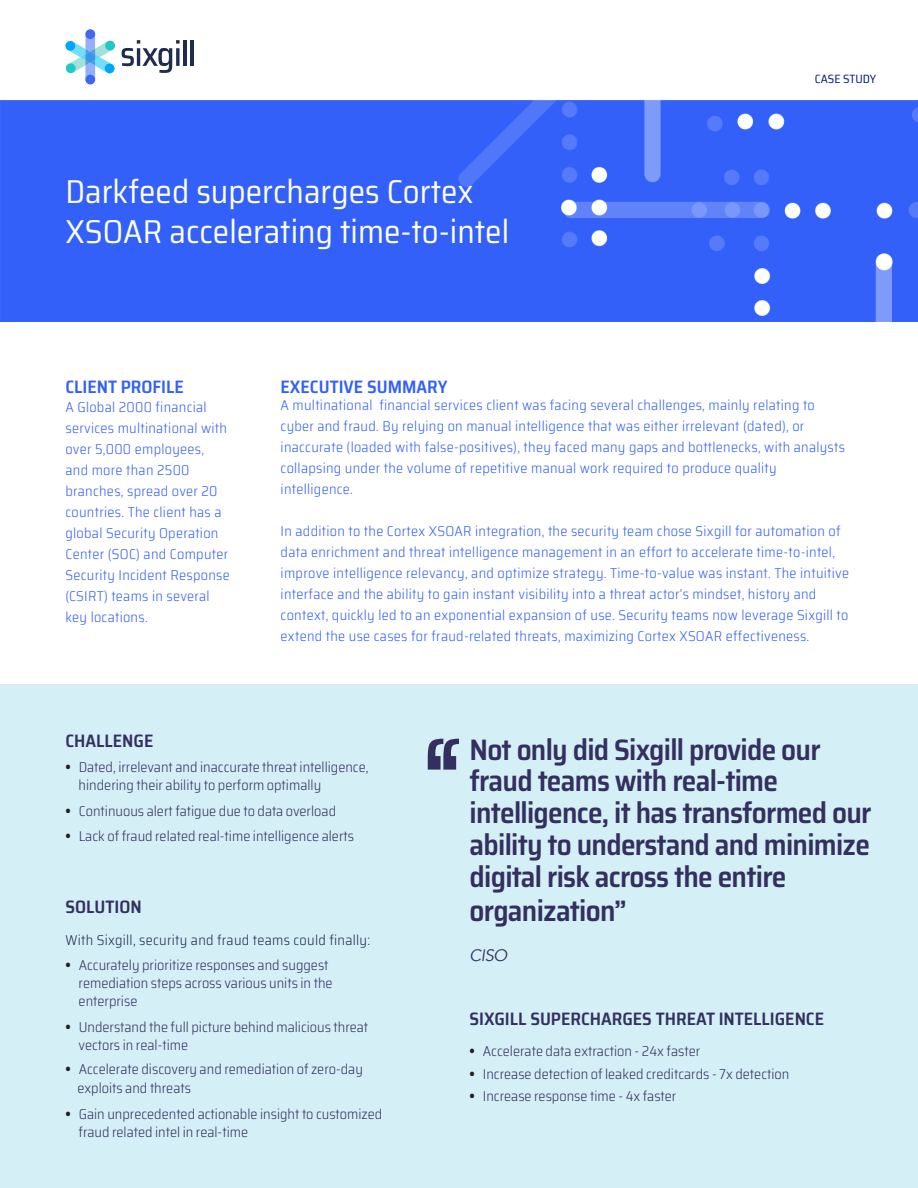
<style>
.page{position:relative;width:918px;height:1188px;background:#fff}
.page>*{position:absolute;margin:0;border:0;box-sizing:border-box;transform-origin:0 0}
.t1{font:semi-condensed 33.15px/39.8px "Saira";color:#fff}
.t2{font:600 semi-condensed 29.7px/31.8px "Saira";letter-spacing:-.025em;color:#33305f}
.t3{font:600 semi-condensed 18px "Saira";color:#33305f}
.t4{font:600 semi-condensed 18px "Saira";color:#3360f9}
.t5{font:italic 16.5px "Avenir";color:#33305f}
.t6{font:300 semi-condensed 14.25px/21px "Saira";letter-spacing:.02em;color:#3360f9}
.t7{font:300 semi-condensed 14.25px/18px "Saira";color:#33305f}
.t8{font:300 semi-condensed 14.25px "Saira";letter-spacing:.02em;color:#1f2b4f}
.t9{font:semi-condensed 12px "Saira";color:#01157c}
.s1{font-family:"Open Sans";font-weight:700;font-stretch:normal;color:#231f20}
</style>
<div class="page">
<div style="left:0;top:685px;width:918px;height:503px;background:#d5eff7"></div>
<div style="left:0;top:101px;width:918px;height:220px;background:#3360f9"></div>
<svg style="left:122px;top:40px;width:58px;height:33px"></svg>
<svg style="left:176px;top:48px;width:4px;height:18px"></svg>
<hr style="left:183px;top:40px;width:4px;height:26px;background:#1f2b4f">
<hr style="left:191px;top:40px;width:3px;height:26px;background:#1f2b4f">
<svg style="left:65px;top:29px;width:50px;height:55px"></svg>
<div style="left:85px;top:29px;width:10px;height:10px;background:#4066f2;border-radius:50%"></div>
<div style="left:105px;top:64px;width:9px;height:9px;background:#00a6f7;border-radius:50%"></div>
<div style="left:66px;top:41px;width:9px;height:10px;background:#00a6f7;border-radius:50%"></div>
<div style="left:85px;top:75px;width:10px;height:9px;background:#4066f2;border-radius:50%"></div>
<div style="left:105px;top:41px;width:10px;height:9px;background:#1fc9c9;border-radius:50%"></div>
<div style="left:66px;top:63px;width:10px;height:10px;background:#1fc9c9;border-radius:50%"></div>
<svg style="left:428px;top:739px;width:31px;height:31px"></svg>
<p class="t1" style="left:65px;top:171px;width:445px">Darkfeed supercharges Cortex<br>XSOAR accelerating time-to-intel</p>
<p class="t9" style="left:815px;top:70px;width:63px">CASE STUDY</p>
<p class="t4" style="left:65px;top:373px;width:120px">CLIENT PROFILE</p>
<p class="t6" style="left:65px;top:396px;width:166px">A Global 2000 financial services multinational with over 5,000 employees, and more than 2500 branches, spread over 20 countries. The client has a global Security Operation<br>Center (SOC) and Computer<br>Security Incident Response (CSIRT) teams in several key locations.</p>
<p class="t4" style="left:281px;top:373px;width:168px">EXECUTIVE SUMMARY</p>
<p class="t6" style="left:281px;top:394px;width:566px">A multinational financial services client was facing several challenges, mainly relating to cyber and fraud. By relying on manual intelligence that was either irrelevant (dated), or inaccurate (loaded with false-positives), they faced many gaps and bottlenecks, with analysts collapsing under the volume of repetitive manual work required to produce quality intelligence.</p>
<p class="t6" style="left:281px;top:520px;width:570px">In addition to the Cortex XSOAR integration, the security team chose Sixgill for automation of data enrichment and threat intelligence management in an effort to accelerate time-to-intel, improve intelligence relevancy, and optimize strategy. Time-to-value was instant. The intuitive interface and the ability to gain instant visibility into a threat actor’s mindset, history and context, quickly led to an exponential expansion of use. Security teams now leverage Sixgill to extend the use cases for fraud-related threats, maximizing Cortex XSOAR effectiveness.</p>
<p class="t3" style="left:65px;top:727px;width:89px">CHALLENGE</p>
<p class="t7" style="left:79px;top:758px;width:291px;text-indent:-13px"><span class="s1">•</span> Dated, irrelevant and inaccurate threat intelligence, hindering their ability to perform optimally</p>
<p class="t7" style="left:65px;top:801px;width:272px"><span class="s1">•</span> Continuous alert fatigue due to data overload</p>
<p class="t7" style="left:65px;top:827px;width:290px"><span class="s1">•</span> Lack of fraud related real-time intelligence alerts</p>
<p class="t3" style="left:65px;top:893px;width:78px">SOLUTION</p>
<p class="t8" style="left:65px;top:929px;width:306px">With Sixgill, security and fraud teams could finally:</p>
<p class="t7" style="left:79px;top:956px;width:256px;text-indent:-13px"><span class="s1">•</span> Accurately prioritize responses and suggest remediation steps across various units in the enterprise</p>
<p class="t7" style="left:79px;top:1018px;width:291px;text-indent:-13px"><span class="s1">•</span> Understand the full picture behind malicious threat vectors in real-time</p>
<p class="t7" style="left:78px;top:1058px;width:287px;line-height:19.6px;text-indent:-12px"><span class="s1">•</span> Accelerate discovery and remediation of zero-day exploits and threats</p>
<p class="t7" style="left:79px;top:1105px;width:305px;text-indent:-13px"><span class="s1">•</span> Gain unprecedented actionable insight to customized fraud related intel in real-time</p>
<p class="t2" style="left:470px;top:733px;width:403px">Not only did Sixgill provide our fraud teams with real-time intelligence, it has transformed our ability to understand and minimize digital risk across the entire</p>
<p class="t2" style="left:470px;top:895px;width:159px">organization”</p>
<p class="t5" style="left:470px;top:946px;width:39px">CISO</p>
<p class="t3" style="left:470px;top:1005px;width:356px">SIXGILL SUPERCHARGES THREAT INTELLIGENCE</p>
<p class="t7" style="left:470px;top:1041px;width:232px"><span class="s1">•</span> Accelerate data extraction - 24x faster</p>
<p class="t7" style="left:470px;top:1064px;width:321px"><span class="s1">•</span> Increase detection of leaked creditcards - 7x detection</p>
<p class="t7" style="left:470px;top:1087px;width:208px"><span class="s1">•</span> Increase response time - 4x faster</p>
</div>
